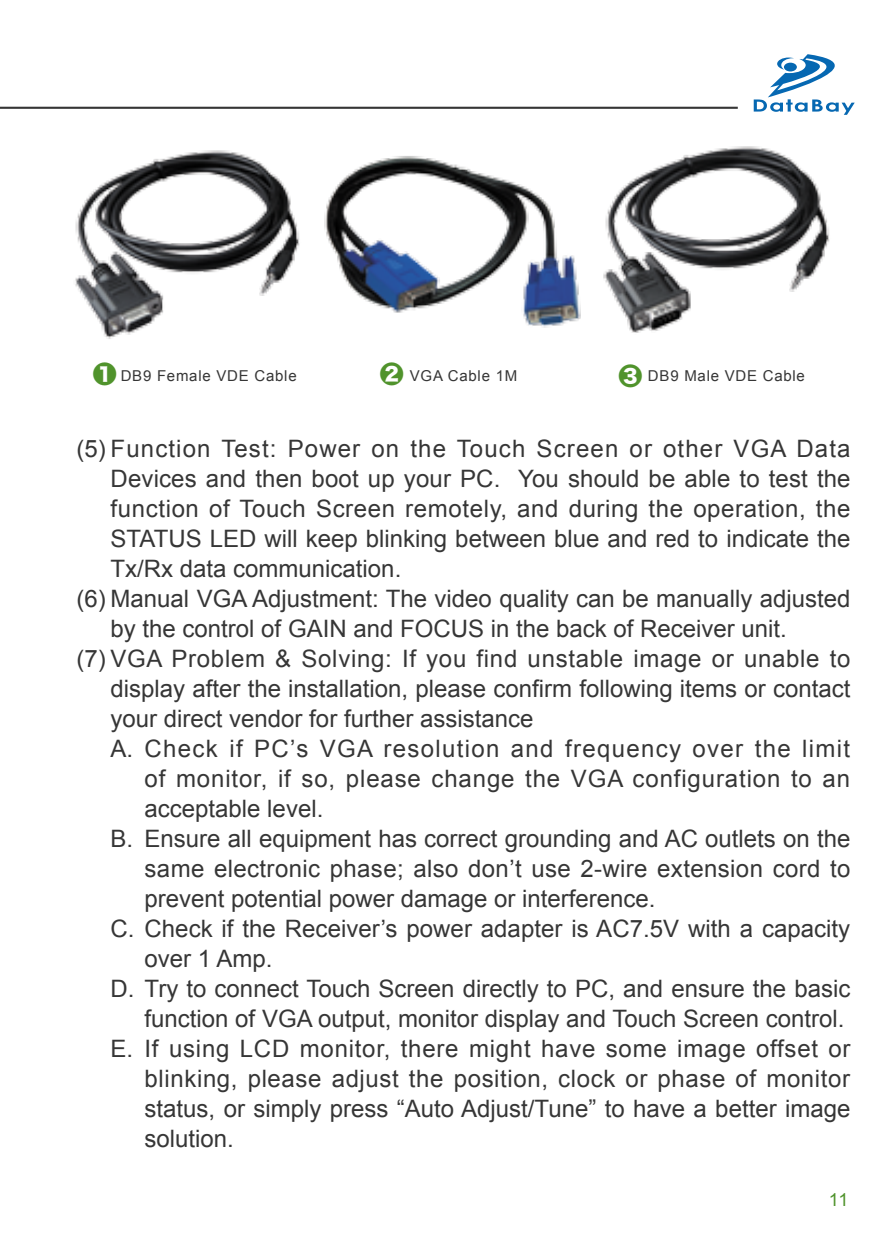
<style>
.page{position:relative;width:893px;height:1259px;background:#fff}
.page>*{position:absolute;margin:0;border:0;box-sizing:border-box;transform-origin:0 0}
.t1{font:24px "Arial";color:#363636}
.t2{font:24px "Arial";letter-spacing:.025em;color:#363636}
.t3{font:24px "Arial";letter-spacing:.03em;color:#363636}
.t4{font:24px "Arial";letter-spacing:.05em;color:#363636}
.t5{font:24px "Arial";letter-spacing:.055em;color:#363636}
.t6{font:24px "Arial";letter-spacing:.035em;color:#363636}
.t7{font:18px "Arial";color:#50932c}
.t8{font:15px "Arial";letter-spacing:.05em;color:#363636}
.s1{font-family:"Hira Kaku Std W8";font-size:24px;color:#50932c}
</style>
<div class="page">
<hr style="left:0;top:107px;width:738px;height:2px;background:#363636">
<svg style="left:754px;top:54px;width:101px;height:61px"></svg>
<img style="left:603px;top:146px;width:227px;height:187px">
<img style="left:75px;top:150px;width:225px;height:189px">
<img style="left:324px;top:156px;width:257px;height:172px">
<p class="t8" style="left:93px;top:367px;width:205px"><span class="s1">❶</span> DB9 Female VDE Cable</p>
<p class="t8" style="left:380px;top:367px;width:139px"><span class="s1">❷</span> VGA Cable 1M</p>
<p class="t8" style="left:618px;top:367px;width:188px"><span class="s1">❸</span> DB9 Male VDE Cable</p>
<p class="t4" style="left:77px;top:435px;width:775px">(5) Function Test: Power on the Touch Screen or other VGA Data</p>
<p class="t1" style="left:111px;top:465px;width:742px">Devices and then boot up your PC. You should be able to test the</p>
<p class="t2" style="left:111px;top:495px;width:741px">function of Touch Screen remotely, and during the operation, the</p>
<p class="t1" style="left:111px;top:525px;width:741px">STATUS LED will keep blinking between blue and red to indicate the</p>
<p class="t1" style="left:111px;top:555px;width:292px">Tx/Rx data communication.</p>
<p class="t1" style="left:77px;top:585px;width:775px">(6) Manual VGA Adjustment: The video quality can be manually adjusted</p>
<p class="t1" style="left:111px;top:615px;width:678px">by the control of GAIN and FOCUS in the back of Receiver unit.</p>
<p class="t3" style="left:77px;top:645px;width:775px">(7) VGA Problem &amp; Solving: If you find unstable image or unable to</p>
<p class="t1" style="left:111px;top:675px;width:741px">display after the installation, please confirm following items or contact</p>
<p class="t1" style="left:111px;top:705px;width:424px">your direct vendor for further assistance</p>
<p class="t5" style="left:111px;top:735px;width:741px">A. Check if PC’s VGA resolution and frequency over the limit</p>
<p class="t6" style="left:145px;top:765px;width:707px">of monitor, if so, please change the VGA configuration to an</p>
<p class="t1" style="left:145px;top:795px;width:180px">acceptable level.</p>
<p class="t1" style="left:111px;top:825px;width:741px">B. Ensure all equipment has correct grounding and AC outlets on the</p>
<p class="t1" style="left:145px;top:855px;width:707px">same electronic phase; also don’t use 2-wire extension cord to</p>
<p class="t1" style="left:145px;top:885px;width:512px">prevent potential power damage or interference.</p>
<p class="t1" style="left:111px;top:915px;width:741px">C. Check if the Receiver’s power adapter is AC7.5V with a capacity</p>
<p class="t1" style="left:145px;top:945px;width:130px">over 1 Amp.</p>
<p class="t1" style="left:111px;top:975px;width:741px">D. Try to connect Touch Screen directly to PC, and ensure the basic</p>
<p class="t1" style="left:145px;top:1005px;width:701px">function of VGA output, monitor display and Touch Screen control.</p>
<p class="t3" style="left:111px;top:1035px;width:741px">E. If using LCD monitor, there might have some image offset or</p>
<p class="t2" style="left:145px;top:1065px;width:707px">blinking, please adjust the position, clock or phase of monitor</p>
<p class="t1" style="left:145px;top:1095px;width:707px">status, or simply press “Auto Adjust/Tune” to have a better image</p>
<p class="t1" style="left:145px;top:1125px;width:91px">solution.</p>
<p class="t7" style="left:829px;top:1190px;width:21px">11</p>
</div>
